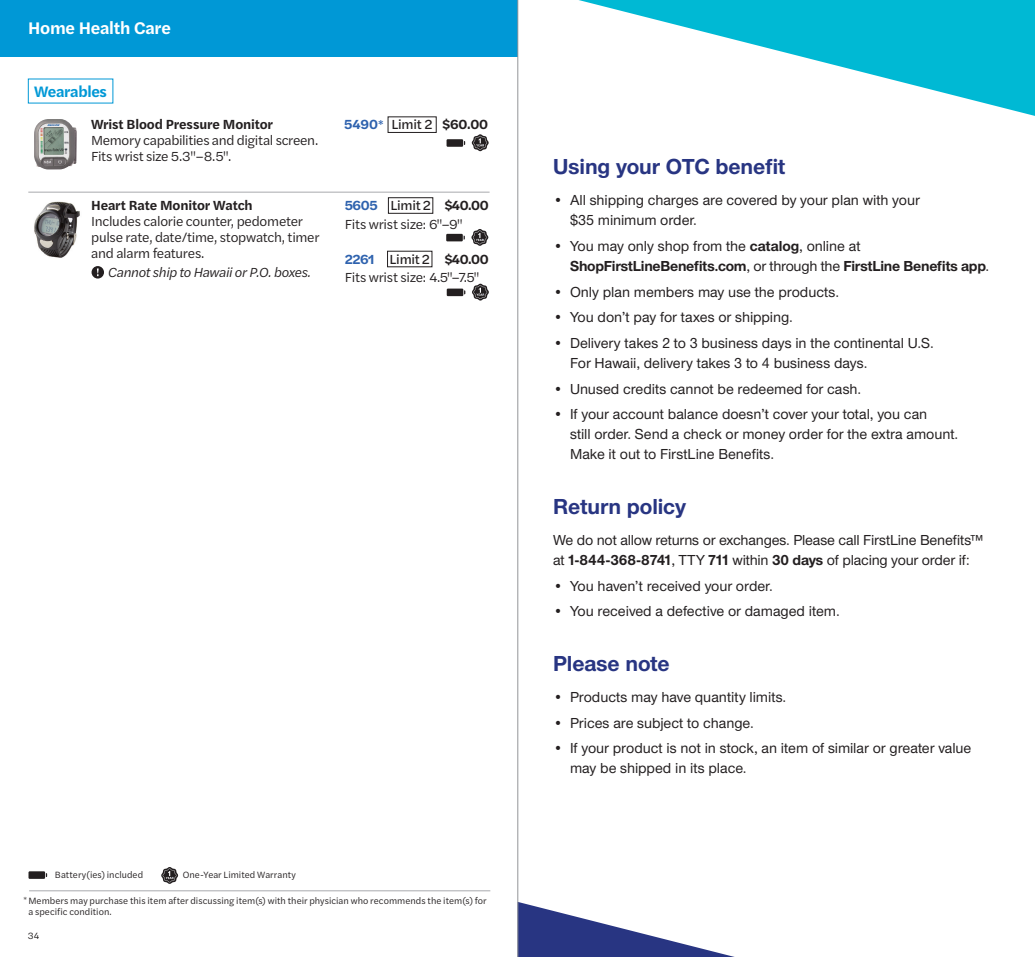
<style>
.page{position:relative;width:1035px;height:957px;background:#fff}
.page>*{position:absolute;margin:0;border:0;box-sizing:border-box;transform-origin:0 0}
.Scotch_Label{font:700 22.5px "UHC Sans";letter-spacing:-.005em;color:#283582}
.t1{font:600 17.5px "Halyard Text";letter-spacing:-.015em;color:#fff}
.t2{font:600 15.75px "Halyard Text";letter-spacing:-.025em;color:#0098d6}
.Scotch_Label-2{font:500 15px/20px "UHC Sans";letter-spacing:-.005em;color:#231f20}
.Scotch_Label-3{font:700 15px/20px "UHC Sans";letter-spacing:-.015em;color:#231f20}
.t3{font:13.75px/15.8px "Halyard Text";letter-spacing:-.02em;color:#231f20}
.t4{font:600 13.75px "Halyard Text";letter-spacing:-.01em;color:#231f20}
.t5{font:italic 13.75px "Halyard Text";letter-spacing:-.025em;color:#231f20}
.t6{font:13.75px "Halyard Text";letter-spacing:-.02em;color:#231f20}
.t7{font:600 13.75px "Halyard Text";letter-spacing:-.025em;color:#2e62ae}
.t8{font:9.5px/11.2px "Halyard Text";letter-spacing:.005em;color:#231f20}
.s1{font-size:10px}
.s2{font-weight:600}
.s3{font-size:6.5px}
.s4{font-weight:500}
.s5{font-weight:700}
</style>
<div class="page">
<div style="left:0;top:0;width:518px;height:56px;background:#0098d6"></div>
<div style="left:388px;top:117px;width:48px;height:16px;border:1px solid #231f20"></div>
<div style="left:447px;top:139px;width:16px;height:8px;background:#231f20"></div>
<svg style="left:472px;top:134px;width:17px;height:17px"></svg>
<img style="left:34px;top:119px;width:43px;height:50px">
<div style="left:92px;top:266px;width:12px;height:12px;background:#231f20;border-radius:50%"></div>
<svg style="left:97px;top:268px;width:2px;height:8px"></svg>
<img style="left:34px;top:201px;width:46px;height:57px">
<div style="left:388px;top:197px;width:45px;height:16px;border:1px solid #231f20"></div>
<div style="left:446px;top:234px;width:17px;height:7px;background:#231f20"></div>
<svg style="left:471px;top:229px;width:17px;height:17px"></svg>
<div style="left:447px;top:288px;width:16px;height:8px;background:#231f20"></div>
<svg style="left:472px;top:283px;width:17px;height:17px"></svg>
<hr style="left:28px;top:192px;width:462px;height:1px;background:#a8a9ad">
<div style="left:29px;top:871px;width:16px;height:7px;background:#231f20"></div>
<svg style="left:161px;top:867px;width:17px;height:16px"></svg>
<hr style="left:29px;top:890px;width:461px;height:1px;background:#a8a9ad">
<svg style="left:579px;top:0;width:456px;height:116px"></svg>
<svg style="left:519px;top:902px;width:212px;height:54px"></svg>
<hr style="left:518px;top:0;width:1px;height:956px;background:#939598">
<p class="t1" style="left:28px;top:16px;width:144px">Home Health Care</p>
<p class="t2" style="left:34px;top:80px;width:74px">Wearables</p>
<p class="t4" style="left:91px;top:114px;width:184px">Wrist Blood Pressure Monitor</p>
<p class="t3" style="left:91px;top:132px;width:229px">Memory capabilities and digital screen.<br>Fits wrist size 5.3"–8.5".</p>
<p class="t4" style="left:91px;top:195px;width:163px">Heart Rate Monitor Watch</p>
<p class="t3" style="left:91px;top:213px;width:230px">Includes calorie counter, pedometer pulse rate, date/time, stopwatch, timer and alarm features.</p>
<p class="t5" style="left:108px;top:262px;width:204px">Cannot ship to Hawaii or P.O. boxes.</p>
<p class="t7" style="left:344px;top:114px;width:41px">5490<span class="s1">*</span></p>
<p class="t6" style="left:392px;top:115px;width:43px">Limit 2</p>
<p class="t4" style="left:442px;top:114px;width:47px">$60.00</p>
<p class="t7" style="left:345px;top:195px;width:35px">5605</p>
<p class="t6" style="left:390px;top:196px;width:42px">Limit 2</p>
<p class="t4" style="left:444px;top:195px;width:46px">$40.00</p>
<p class="t3" style="left:345px;top:215px;width:120px">Fits wrist size: 6"–9"</p>
<p class="t7" style="left:345px;top:249px;width:31px">2261</p>
<p class="t6" style="left:390px;top:249px;width:42px">Limit 2</p>
<p class="t3" style="left:345px;top:249px;width:146px;line-height:18.8px;text-indent:100px"><span class="s2">$40.00<br></span>Fits wrist size: 4.5"–7.5"</p>
<p class="t8" style="left:55px;top:868px;width:90px">Battery(ies) included</p>
<p class="t8" style="left:183px;top:868px;width:115px">One-Year Limited Warranty</p>
<p class="t8" style="left:28px;top:893px;width:460px;text-indent:-5px"><span class="s3">*</span> Members may purchase this item after discussing item(s) with their physician who recommends the item(s) for a specific condition.</p>
<p class="t8" style="left:28px;top:929px;width:13px">34</p>
<p class="Scotch_Label" style="left:553px;top:151px;width:234px">Using your OTC benefit</p>
<p class="Scotch_Label-2" style="left:570px;top:190px;width:351px;text-indent:-17px">• All shipping charges are covered by your plan with your $35 minimum order.</p>
<p class="Scotch_Label-3" style="left:570px;top:235px;width:421px;text-indent:-17px"><span class="s4">• You may only shop from the</span> catalog<span class="s4">, online at<br></span>ShopFirstLineBenefits.com<span class="s4">, or through the</span> FirstLine Benefits app<span class="s4">.</span></p>
<p class="Scotch_Label-2" style="left:553px;top:281px;width:287px">• Only plan members may use the products.</p>
<p class="Scotch_Label-2" style="left:553px;top:306px;width:241px">• You don’t pay for taxes or shipping.</p>
<p class="Scotch_Label-2" style="left:570px;top:332px;width:365px;text-indent:-17px">• Delivery takes 2 to 3 business days in the continental U.S.<br>For Hawaii, delivery takes 3 to 4 business days.</p>
<p class="Scotch_Label-2" style="left:553px;top:378px;width:310px">• Unused credits cannot be redeemed for cash.</p>
<p class="Scotch_Label-2" style="left:570px;top:403px;width:390px;text-indent:-17px">• If your account balance doesn’t cover your total, you can<br>still order. Send a check or money order for the extra amount.<br>Make it out to FirstLine Benefits.</p>
<p class="Scotch_Label" style="left:553px;top:491px;width:135px">Return policy</p>
<p class="Scotch_Label-2" style="left:553px;top:529px;width:432px">We do not allow returns or exchanges. Please call FirstLine Benefits™ at <span class="s5">1-844-368-8741</span>, TTY <span class="s5">711</span> within <span class="s5">30 days</span> of placing your order if:</p>
<p class="Scotch_Label-2" style="left:553px;top:575px;width:221px">• You haven’t received your order.</p>
<p class="Scotch_Label-2" style="left:553px;top:600px;width:288px">• You received a defective or damaged item.</p>
<p class="Scotch_Label" style="left:553px;top:648px;width:118px">Please note</p>
<p class="Scotch_Label-2" style="left:553px;top:686px;width:235px">• Products may have quantity limits.</p>
<p class="Scotch_Label-2" style="left:553px;top:712px;width:202px">• Prices are subject to change.</p>
<p class="Scotch_Label-2" style="left:570px;top:737px;width:403px;text-indent:-17px">• If your product is not in stock, an item of similar or greater value may be shipped in its place.</p>
</div>
